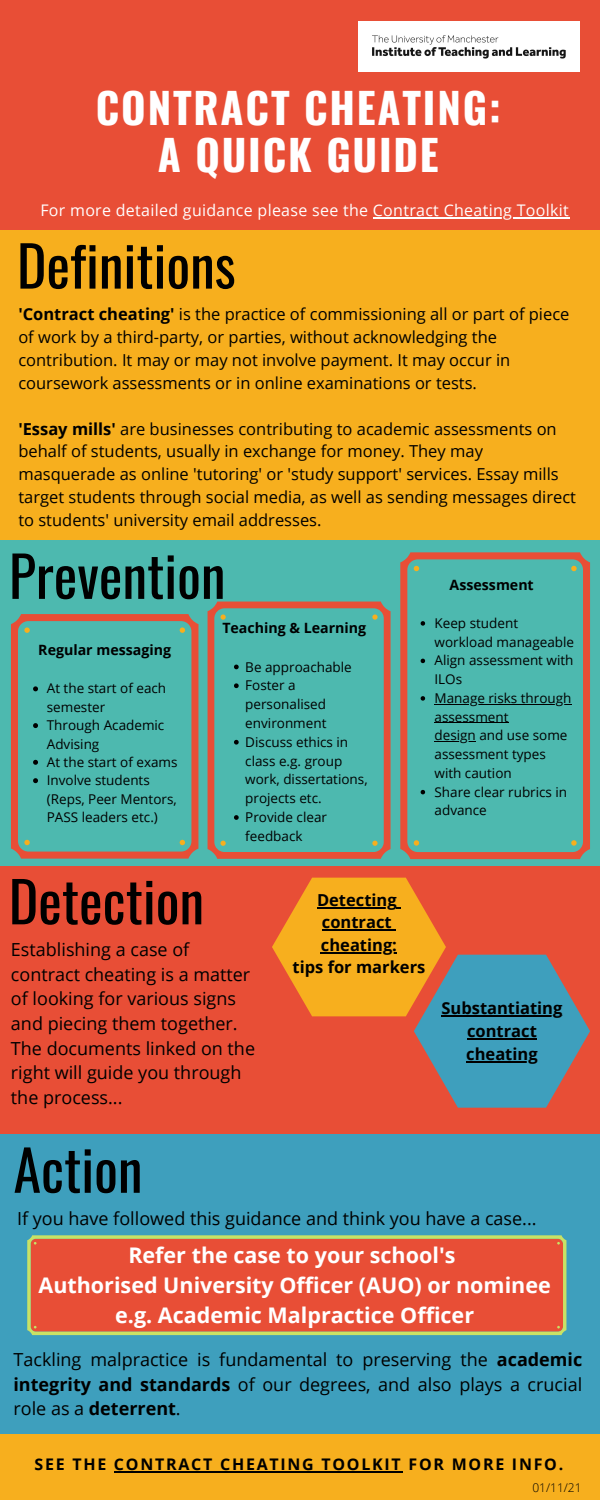
<style>
.page{position:relative;width:600px;height:1500px;background:#e84e36}
.page>*{position:absolute;margin:0;border:0;box-sizing:border-box;transform-origin:0 0}
.t1{font:56px "Oswald";color:#000}
.t2{font:700 42px "Oswald";letter-spacing:.045em;color:#fff}
.t3{font:700 21.5px/30.1px "Open Sans";color:#fff;text-align:center}
.t4{font:18px/24.7px "Open Sans";color:#000;text-align:justify}
.t5{font:16.5px/22.8px "Open Sans";color:#000}
.t6{font:700 16.5px "Open Sans";color:#000}
.t7{font:16px "Open Sans";letter-spacing:.02em;color:#fff}
.t8{font:700 16px "Open Sans";letter-spacing:.11em;color:#000}
.t9{font:700 14.2px "Open Sans";color:#000}
.t10{font:13.5px/18.8px "Open Sans";color:#000}
.t11{font:300 12px "Open Sans";color:#000}
.s1{font-weight:700}
</style>
<div class="page">
<div style="left:0;top:230px;width:600px;height:329px;background:#f7af1e"></div>
<div style="left:0;top:541px;width:600px;height:325px;background:#4db9af"></div>
<div style="left:0;top:1135px;width:600px;height:311px;background:#3e9fbd"></div>
<hr style="left:373px;top:217px;width:196px;height:2px;background:#fff">
<div style="left:0;top:1434px;width:600px;height:66px;background:#f7af1e"></div>
<hr style="left:114px;top:1472px;width:289px;height:1px;background:#000">
<svg style="left:11px;top:614px;width:187px;height:245px"></svg>
<svg style="left:272px;top:878px;width:318px;height:230px"></svg>
<hr style="left:321px;top:952px;width:76px;height:1px;background:#000">
<svg style="left:208px;top:602px;width:183px;height:257px"></svg>
<svg style="left:400px;top:552px;width:190px;height:307px"></svg>
<svg style="left:24px;top:627px;width:161px;height:218px"></svg>
<svg style="left:234px;top:665px;width:5px;height:4px"></svg>
<svg style="left:234px;top:683px;width:5px;height:5px"></svg>
<svg style="left:234px;top:740px;width:5px;height:5px"></svg>
<svg style="left:234px;top:815px;width:5px;height:5px"></svg>
<svg style="left:27px;top:1235px;width:539px;height:100px;background:#e35a3a"></svg>
<img style="left:358px;top:21px;width:222px;height:51px">
<svg style="left:421px;top:621px;width:4px;height:5px"></svg>
<svg style="left:421px;top:659px;width:4px;height:4px"></svg>
<svg style="left:421px;top:696px;width:4px;height:5px"></svg>
<hr style="left:435px;top:704px;width:137px;height:1px;background:#000">
<hr style="left:435px;top:722px;width:74px;height:1px;background:#000">
<hr style="left:435px;top:741px;width:41px;height:1px;background:#000">
<svg style="left:421px;top:790px;width:4px;height:4px"></svg>
<hr style="left:441px;top:1016px;width:122px;height:1px;background:#000">
<hr style="left:467px;top:1038px;width:70px;height:2px;background:#000">
<hr style="left:466px;top:1061px;width:72px;height:2px;background:#000">
<p class="t2" style="left:96px;top:75px;width:406px">CONTRACT CHEATING:</p>
<p class="t2" style="left:158px;top:122px;width:282px">A QUICK GUIDE</p>
<p class="t7" style="left:40px;top:199px;width:530px">For more detailed guidance please see the Contract Cheating Toolkit</p>
<p class="t1" style="left:17px;top:222px;width:220px">Definitions</p>
<p class="t5" style="left:18px;top:303px;width:553px"><span class="s1">'Contract cheating'</span> is the practice of commissioning all or part of piece of work by a third-party, or parties, without acknowledging the contribution. It may or may not involve payment. It may occur in coursework assessments or in online examinations or tests.</p>
<p class="t5" style="left:18px;top:417px;width:559px"><span class="s1">'Essay mills'</span> are businesses contributing to academic assessments on behalf of students, usually in exchange for money. They may masquerade as online 'tutoring' or 'study support' services. Essay mills target students through social media, as well as sending messages direct to students' university email addresses.</p>
<p class="t1" style="left:9px;top:532px;width:218px">Prevention</p>
<p class="t9" style="left:38px;top:639px;width:134px">Regular messaging</p>
<p class="t10" style="left:47px;top:679px;width:121px;line-height:18.4px">At the start of each semester</p>
<p class="t10" style="left:47px;top:716px;width:119px;line-height:18.4px">Through Academic<br>Advising</p>
<p class="t10" style="left:47px;top:752px;width:132px">At the start of exams</p>
<p class="t10" style="left:47px;top:771px;width:131px;line-height:18.4px">Involve students (Reps, Peer Mentors,<br>PASS leaders etc.)</p>
<p class="t9" style="left:222px;top:618px;width:145px">Teaching &amp; Learning</p>
<p class="t10" style="left:245px;top:657px;width:108px">Be approachable</p>
<p class="t10" style="left:245px;top:676px;width:83px">Foster a personalised environment</p>
<p class="t10" style="left:245px;top:732px;width:124px">Discuss ethics in class e.g. group work, dissertations, projects etc.</p>
<p class="t10" style="left:245px;top:807px;width:83px">Provide clear feedback</p>
<p class="t9" style="left:450px;top:574px;width:86px">Assessment</p>
<p class="t10" style="left:435px;top:613px;width:141px">Keep student workload manageable</p>
<p class="t10" style="left:435px;top:651px;width:140px">Align assessment with<br>ILOs</p>
<p class="t10" style="left:435px;top:688px;width:138px">Manage risks through assessment<br>design and use some assessment types with caution</p>
<p class="t10" style="left:435px;top:782px;width:134px">Share clear rubrics in advance</p>
<p class="t1" style="left:9px;top:858px;width:197px">Detection</p>
<p class="t4" style="left:11px;top:937px;width:246px;text-align:left">Establishing a case of contract cheating is a matter of looking for various signs and piecing them together.<br>The documents linked on the right will guide you through the process...</p>
<p class="t6" style="left:317px;top:888px;width:81px">Detecting</p>
<p class="t6" style="left:322px;top:911px;width:71px">contract</p>
<p class="t6" style="left:321px;top:933px;width:78px">cheating:</p>
<p class="t6" style="left:293px;top:956px;width:134px">tips for markers</p>
<p class="t6" style="left:441px;top:997px;width:122px">Substantiating</p>
<p class="t6" style="left:467px;top:1019px;width:71px">contract</p>
<p class="t6" style="left:466px;top:1042px;width:73px">cheating</p>
<p class="t1" style="left:14px;top:1126px;width:131px">Action</p>
<p class="t4" style="left:17px;top:1205px;width:521px">If you have followed this guidance and think you have a case...</p>
<p class="t3" style="left:128px;top:1240px;width:329px">Refer the case to your school's</p>
<p class="t3" style="left:39px;top:1270px;width:514px">Authorised University Officer (AUO) or nominee e.g. Academic Malpractice Officer</p>
<p class="t4" style="left:13px;top:1347px;width:570px">Tackling malpractice is fundamental to preserving the <span class="s1">academic integrity and standards</span> of our degrees, and also plays a crucial role as a <span class="s1">deterrent</span>.</p>
<p class="t8" style="left:35px;top:1453px;width:530px">SEE THE CONTRACT CHEATING TOOLKIT FOR MORE INFO.</p>
<p class="t11" style="left:532px;top:1479px;width:51px">01/11/21</p>
</div>
